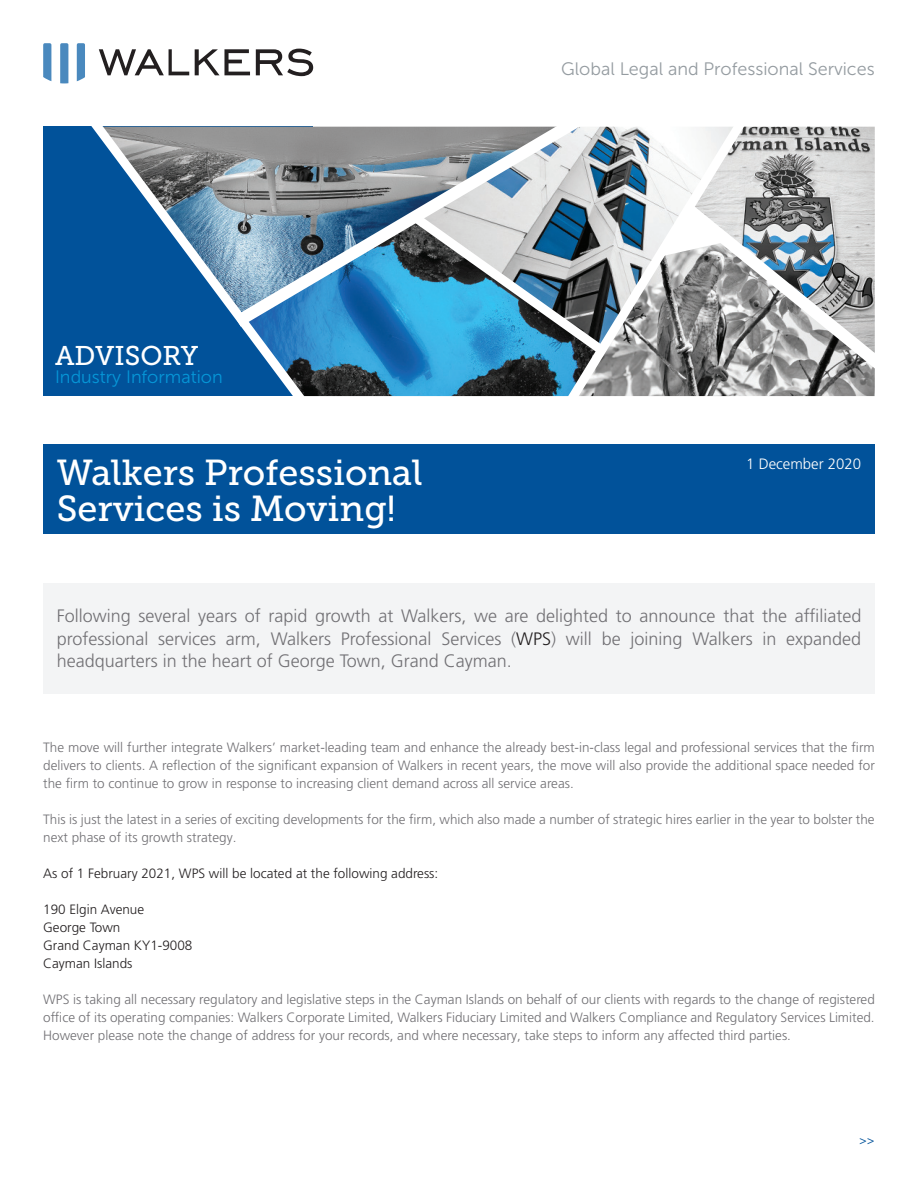
<style>
.page{position:relative;width:918px;height:1188px;background:#fff}
.page>*{position:absolute;margin:0;border:0;box-sizing:border-box;transform-origin:0 0}
.t1{font:36px "Museo Slab 500";color:#fff}
.t2{font:27px "Museo Slab 500";color:#fff}
.t3{font:300 18px/22.5px "Frutiger LT Pro";color:#717074;text-align:justify}
.t4{font:18px "Museo Sans 300";color:#959ca1}
.t5{font:18px "Museo Sans 300";color:#0696d7}
.t6{font:300 15px "Frutiger LT Pro";color:#fff}
.t7{font:300 13.5px/18px "Frutiger LT Pro";color:#717074;text-align:justify}
.t8{font:300 13.5px "Frutiger LT Pro";color:#231f20}
.t9{font:13.5px "Museo Sans 300";color:#01529a}
.s1{color:#231f20}
</style>
<div class="page">
<svg style="left:99px;top:49px;width:90px;height:26px"></svg>
<svg style="left:195px;top:49px;width:55px;height:26px"></svg>
<svg style="left:256px;top:49px;width:57px;height:27px"></svg>
<svg style="left:43px;top:43px;width:8px;height:38px"></svg>
<svg style="left:60px;top:43px;width:8px;height:40px"></svg>
<svg style="left:77px;top:43px;width:8px;height:38px"></svg>
<div style="left:43px;top:127px;width:270px;height:269px;background:#01529a"></div>
<img style="left:313px;top:338px;width:245px;height:58px">
<img style="left:753px;top:127px;width:122px;height:66px">
<svg style="left:76px;top:126px;width:237px;height:271px"></svg>
<svg style="left:221px;top:126px;width:337px;height:212px;background:#7e9baf"></svg>
<svg style="left:402px;top:205px;width:156px;height:157px;background:#6aa2bb"></svg>
<svg style="left:558px;top:126px;width:195px;height:271px"></svg>
<svg style="left:672px;top:193px;width:203px;height:199px;background:#9da1a2"></svg>
<svg style="left:659px;top:208px;width:69px;height:49px"></svg>
<div style="left:43px;top:444px;width:832px;height:90px;background:#01529a"></div>
<div style="left:43px;top:583px;width:832px;height:110px;background:#f3f4f5"></div>
<h2 class="t2" style="left:55px;top:340px;width:145px">ADVISORY</h2>
<h3 class="t5" style="left:55px;top:367px;width:169px">Industry Information</h3>
<p class="t1" style="left:57px;top:452px;width:367px">Walkers Professional</p>
<p class="t1" style="left:57px;top:488px;width:341px">Services is Moving!</p>
<h3 class="t4" style="left:561px;top:59px;width:315px">Global Legal and Professional Services</h3>
<p class="t6" style="left:746px;top:455px;width:117px">1 December 2020</p>
<p class="t3" style="left:57px;top:605px;width:806px">Following several years of rapid growth at Walkers, we are delighted to announce that the affiliated professional services arm, Walkers Professional Services (<span class="s1">WPS</span>) will be joining Walkers in expanded headquarters in the heart of George Town, Grand Cayman.</p>
<p class="t7" style="left:43px;top:738px;width:833px">The move will further integrate Walkers’ market-leading team and enhance the already best-in-class legal and professional services that the firm delivers to clients. A reflection of the significant expansion of Walkers in recent years, the move will also provide the additional space needed for the firm to continue to grow in response to increasing client demand across all service areas.</p>
<p class="t7" style="left:43px;top:810px;width:833px">This is just the latest in a series of exciting developments for the firm, which also made a number of strategic hires earlier in the year to bolster the next phase of its growth strategy.</p>
<p class="t8" style="left:43px;top:865px;width:397px">As of 1 February 2021, WPS will be located at the following address:</p>
<p class="t8" style="left:43px;top:901px;width:103px">190 Elgin Avenue</p>
<p class="t8" style="left:43px;top:919px;width:79px">George Town</p>
<p class="t8" style="left:43px;top:937px;width:151px">Grand Cayman KY1-9008</p>
<p class="t8" style="left:43px;top:955px;width:91px">Cayman Islands</p>
<p class="t7" style="left:43px;top:990px;width:833px">WPS is taking all necessary regulatory and legislative steps in the Cayman Islands on behalf of our clients with regards to the change of registered office of its operating companies: Walkers Corporate Limited, Walkers Fiduciary Limited and Walkers Compliance and Regulatory Services Limited.<br>However please note the change of address for your records, and where necessary, take steps to inform any affected third parties.</p>
<p class="t9" style="left:859px;top:1133px;width:17px">&gt;&gt;</p>
</div>
